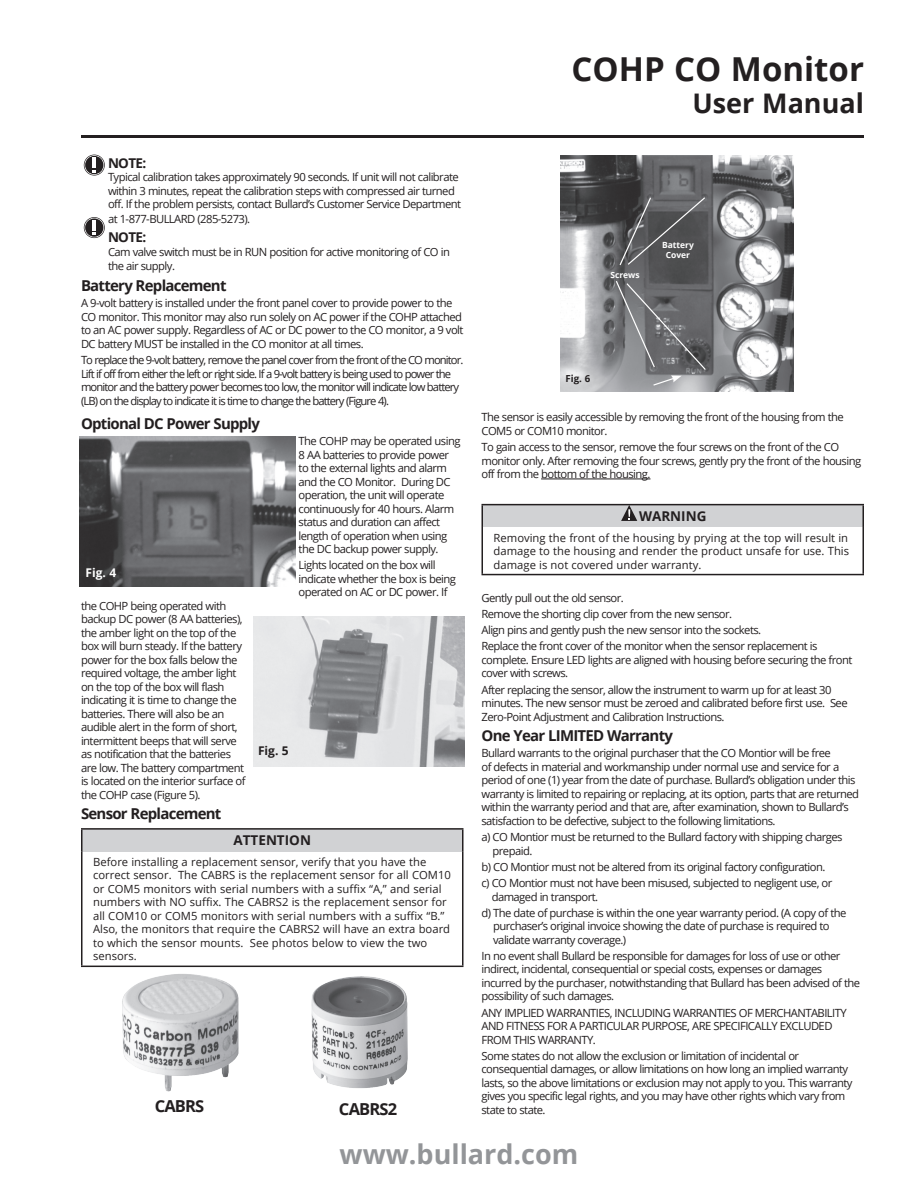
<style>
.page{position:relative;width:918px;height:1188px;background:#fff}
.page>*{position:absolute;margin:0;border:0;box-sizing:border-box;transform-origin:0 0}
.t1{font:700 33px "Open Sans";color:#231f20}
.t2{font:700 27px "Open Sans";color:#939598}
.t3{font:700 27px "Open Sans";color:#231f20}
.t4{font:700 16.5px "Open Sans";letter-spacing:-.05em;color:#231f20}
.t5{font:700 15px "Open Sans";letter-spacing:-.05em;color:#231f20}
.t6{font:700 13.5px "Open Sans";color:#231f20}
.t7{font:700 12px "Open Sans";color:#fff}
.t8{font:700 12px "Open Sans";color:#231f20}
.t9{font:11.25px/13.5px "Open Sans";letter-spacing:-.05em;color:#231f20}
.t10{font:11.25px/13.5px "Open Sans";color:#231f20}
.t11{font:11.25px/13.5px "Open Sans";letter-spacing:-.08em;color:#231f20}
.t12{font:700 9.75px "Open Sans";color:#231f20}
.t13{font:700 8.55px/10.2px "Open Sans";color:#fff;text-align:center}
</style>
<div class="page">
<hr style="left:81px;top:135px;width:783px;height:3px;background:#231f20">
<div style="left:82px;top:829px;width:381px;height:22px;background:#d1d2d4"></div>
<hr style="left:81px;top:828px;width:383px;height:2px;background:#231f20">
<svg style="left:81px;top:830px;width:1px;height:21px"></svg>
<hr style="left:462px;top:830px;width:2px;height:21px;background:#231f20">
<hr style="left:81px;top:851px;width:1px;height:115px;background:#231f20">
<hr style="left:462px;top:851px;width:2px;height:115px;background:#231f20">
<hr style="left:81px;top:966px;width:383px;height:1px;background:#231f20">
<hr style="left:541px;top:479px;width:110px;height:1px;background:#231f20">
<div style="left:482px;top:505px;width:381px;height:22px;background:#d1d2d4"></div>
<hr style="left:482px;top:504px;width:382px;height:1px;background:#231f20">
<svg style="left:482px;top:505px;width:1px;height:22px"></svg>
<hr style="left:862px;top:505px;width:2px;height:22px;background:#231f20">
<hr style="left:482px;top:527px;width:1px;height:47px;background:#231f20">
<hr style="left:862px;top:527px;width:2px;height:47px;background:#231f20">
<hr style="left:482px;top:574px;width:382px;height:1px;background:#231f20">
<svg style="left:84px;top:155px;width:21px;height:21px"></svg>
<svg style="left:84px;top:217px;width:21px;height:21px"></svg>
<img style="left:80px;top:436px;width:216px;height:150px">
<img style="left:254px;top:616px;width:211px;height:150px">
<img style="left:560px;top:155px;width:233px;height:237px">
<svg style="left:618px;top:196px;width:88px;height:71px;background:#58585a"></svg>
<svg style="left:615px;top:280px;width:92px;height:107px;background:#78797c"></svg>
<svg style="left:621px;top:505px;width:16px;height:16px"></svg>
<img style="left:81px;top:967px;width:204px;height:125px">
<img style="left:249px;top:968px;width:159px;height:124px">
<p class="t6" style="left:108px;top:153px;width:40px">NOTE:</p>
<p class="t9" style="left:108px;top:170px;width:355px">Typical calibration takes approximately 90 seconds. If unit will not calibrate within 3 minutes, repeat the calibration steps with compressed air turned off. If the problem persists, contact Bullard’s Customer Service Department at 1-877-BULLARD (285-5273).</p>
<p class="t6" style="left:108px;top:227px;width:40px">NOTE:</p>
<p class="t9" style="left:108px;top:244px;width:343px;line-height:14.4px">Cam valve switch must be in RUN position for active monitoring of CO in the air supply.</p>
<p class="t5" style="left:81px;top:275px;width:147px">Battery Replacement</p>
<p class="t9" style="left:81px;top:296px;width:384px">A 9-volt battery is installed under the front panel cover to provide power to the CO monitor. This monitor may also run solely on AC power if the COHP attached to an AC power supply. Regardless of AC or DC power to the CO monitor, a 9 volt DC battery MUST be installed in the CO monitor at all times.</p>
<p class="t11" style="left:81px;top:353px;width:384px">To replace the 9-volt battery, remove the panel cover from the front of the CO monitor.<br>Lift if off from either the left or right side. If a 9-volt battery is being used to power the monitor and the battery power becomes too low, the monitor will indicate low battery (LB) on the display to indicate it is time to change the battery (Figure 4).</p>
<p class="t5" style="left:81px;top:413px;width:181px">Optional DC Power Supply</p>
<p class="t9" style="left:299px;top:434px;width:163px">The COHP may be operated using<br>8 AA batteries to provide power to the external lights and alarm and the CO Monitor. During DC operation, the unit will operate continuously for 40 hours. Alarm status and duration can affect length of operation when using the DC backup power supply.</p>
<p class="t9" style="left:299px;top:558px;width:159px">Lights located on the box will indicate whether the box is being operated on AC or DC power. If</p>
<p class="t9" style="left:81px;top:599px;width:166px">the COHP being operated with backup DC power (8 AA batteries), the amber light on the top of the box will burn steady. If the battery power for the box falls below the required voltage, the amber light on the top of the box will flash indicating it is time to change the batteries. There will also be an audible alert in the form of short, intermittent beeps that will serve as notification that the batteries are low. The battery compartment is located on the interior surface of the COHP case (Figure 5).</p>
<p class="t5" style="left:81px;top:803px;width:142px">Sensor Replacement</p>
<p class="t6" style="left:234px;top:831px;width:79px">ATTENTION</p>
<p class="t10" style="left:93px;top:855px;width:359px">Before installing a replacement sensor, verify that you have the correct sensor. The CABRS is the replacement sensor for all COM10 or COM5 monitors with serial numbers with a suffix “A,” and serial numbers with NO suffix. The CABRS2 is the replacement sensor for all COM10 or COM5 monitors with serial numbers with a suffix “B.” Also, the monitors that require the CABRS2 will have an extra board to which the sensor mounts. See photos below to view the two sensors.</p>
<p class="t7" style="left:86px;top:564px;width:32px">Fig. 4</p>
<p class="t8" style="left:258px;top:742px;width:32px">Fig. 5</p>
<p class="t4" style="left:155px;top:1095px;width:51px">CABRS</p>
<p class="t4" style="left:339px;top:1098px;width:60px">CABRS2</p>
<p class="t1" style="left:572px;top:45px;width:294px">COHP CO Monitor</p>
<p class="t3" style="left:692px;top:84px;width:173px">User Manual</p>
<p class="t13" style="left:610px;top:270px;width:31px">Screws</p>
<p class="t13" style="left:662px;top:240px;width:33px">Battery<br>Cover</p>
<p class="t12" style="left:566px;top:371px;width:26px">Fig. 6</p>
<p class="t9" style="left:482px;top:410px;width:364px">The sensor is easily accessible by removing the front of the housing from the<br>COM5 or COM10 monitor.</p>
<p class="t9" style="left:482px;top:440px;width:381px">To gain access to the sensor, remove the four screws on the front of the CO monitor only. After removing the four screws, gently pry the front of the housing off from the bottom of the housing.</p>
<p class="t6" style="left:639px;top:507px;width:69px">WARNING</p>
<p class="t9" style="left:494px;top:530px;width:357px;text-align:justify">Removing the front of the housing by prying at the top will result in damage to the housing and render the product unsafe for use. This damage is not covered under warranty.</p>
<p class="t9" style="left:482px;top:591px;width:144px">Gently pull out the old sensor.</p>
<p class="t9" style="left:482px;top:607px;width:252px">Remove the shorting clip cover from the new sensor.</p>
<p class="t9" style="left:482px;top:623px;width:281px">Align pins and gently push the new sensor into the sockets.</p>
<p class="t9" style="left:482px;top:639px;width:372px">Replace the front cover of the monitor when the sensor replacement is complete. Ensure LED lights are aligned with housing before securing the front cover with screws.</p>
<p class="t9" style="left:482px;top:682px;width:368px">After replacing the sensor, allow the instrument to warm up for at least 30 minutes. The new sensor must be zeroed and calibrated before first use. See<br>Zero-Point Adjustment and Calibration Instructions.</p>
<p class="t5" style="left:482px;top:725px;width:193px">One Year LIMITED Warranty</p>
<p class="t9" style="left:482px;top:746px;width:379px">Bullard warrants to the original purchaser that the CO Montior will be free<br>of defects in material and workmanship under normal use and service for a period of one (1) year from the date of purchase. Bullard’s obligation under this warranty is limited to repairing or replacing, at its option, parts that are returned within the warranty period and that are, after examination, shown to Bullard’s satisfaction to be defective, subject to the following limitations.</p>
<p class="t9" style="left:493px;top:830px;width:352px;text-indent:-11px">a) CO Montior must be returned to the Bullard factory with shipping charges prepaid.</p>
<p class="t9" style="left:482px;top:860px;width:345px">b) CO Montior must not be altered from its original factory configuration.</p>
<p class="t9" style="left:492px;top:876px;width:342px;text-indent:-10px">c) CO Montior must not have been misused, subjected to negligent use, or damaged in transport.</p>
<p class="t9" style="left:493px;top:906px;width:355px;text-indent:-12px">d) The date of purchase is within the one year warranty period. (A copy of the purchaser’s original invoice showing the date of purchase is required to validate warranty coverage.)</p>
<p class="t9" style="left:482px;top:949px;width:380px">In no event shall Bullard be responsible for damages for loss of use or other indirect, incidental, consequential or special costs, expenses or damages incurred by the purchaser, notwithstanding that Bullard has been advised of the possibility of such damages.</p>
<p class="t9" style="left:482px;top:1005px;width:367px">ANY IMPLIED WARRANTIES, INCLUDING WARRANTIES OF MERCHANTABILITY<br>AND FITNESS FOR A PARTICULAR PURPOSE, ARE SPECIFICALLY EXCLUDED<br>FROM THIS WARRANTY.</p>
<p class="t9" style="left:482px;top:1049px;width:373px">Some states do not allow the exclusion or limitation of incidental or consequential damages, or allow limitations on how long an implied warranty lasts, so the above limitations or exclusion may not apply to you. This warranty gives you specific legal rights, and you may have other rights which vary from state to state.</p>
<p class="t2" style="left:340px;top:1135px;width:240px">www.bullard.com</p>
</div>
